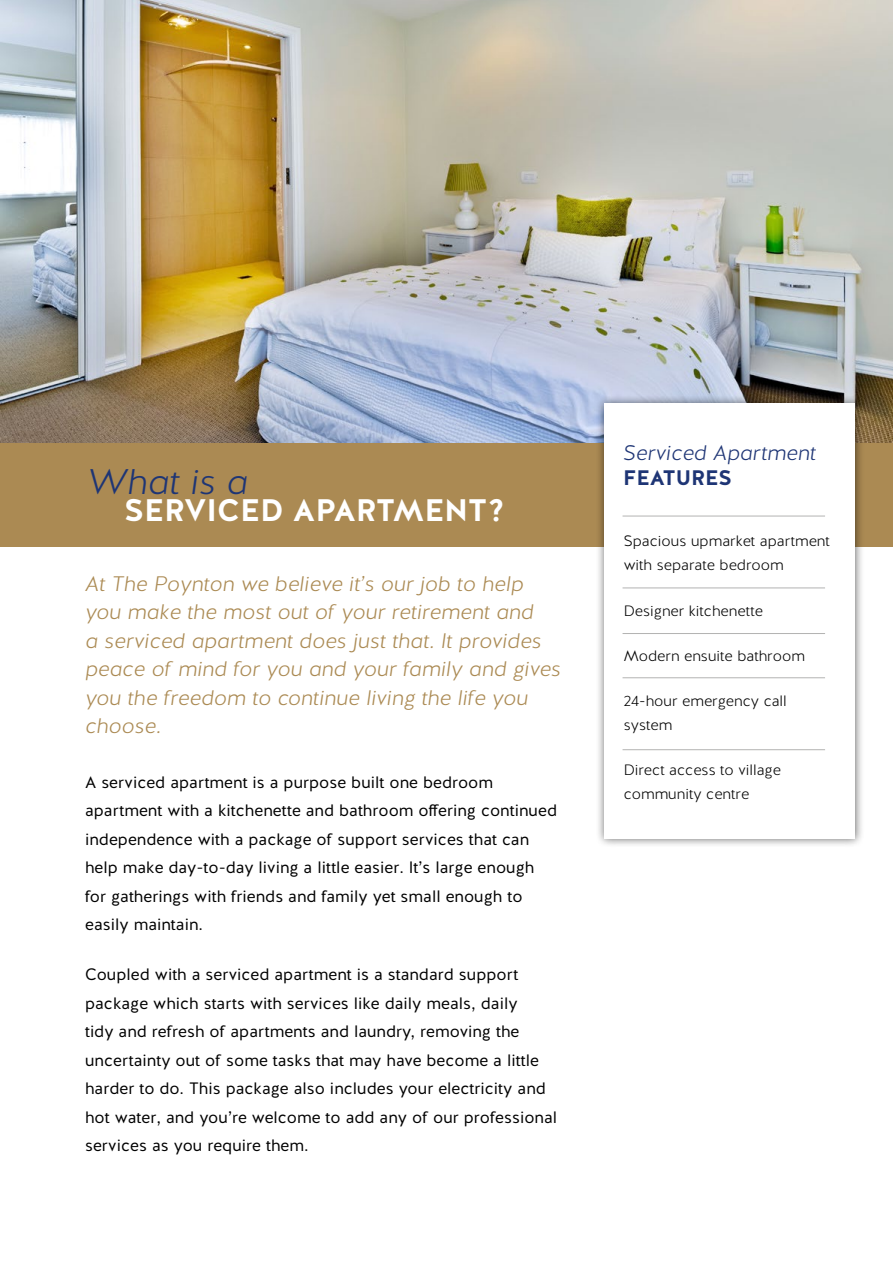
<style>
.page{position:relative;width:893px;height:1263px;background:#fff}
.page>*{position:absolute;margin:0;border:0;box-sizing:border-box;transform-origin:0 0}
.t1{font:italic 300 35.55px "Halis GR";color:#1e3575}
.t2{font:700 31.05px "Halis GR";color:#fff}
.t3{font:italic 300 21px/28.5px "Halis GR";color:#ab8a53}
.t4{font:italic 300 21px "Halis GR";color:#1e3575}
.t5{font:700 21px "Halis GR";color:#1e3575}
.t6{font:16.5px/28.5px "Halis GR";color:#000}
.t7{font:300 15px/24px "Halis GR";color:#000}
</style>
<div class="page">
<img style="left:0;top:0;width:893px;height:518px">
<div style="left:1px;top:443px;width:892px;height:103px;background:#ab8a53"></div>
<div style="left:595px;top:394px;width:270px;height:454px;background:#000;opacity:.6"></div>
<div style="left:604px;top:404px;width:251px;height:435px;background:#fff"></div>
<hr style="left:622px;top:587px;width:203px;height:1px;background:#b3b3b2">
<hr style="left:622px;top:677px;width:203px;height:1px;background:#b3b3b2">
<hr style="left:622px;top:633px;width:203px;height:1px;background:#b3b3b2">
<hr style="left:622px;top:749px;width:203px;height:1px;background:#b3b3b2">
<hr style="left:622px;top:516px;width:203px;height:1px;background:#b3b3b2">
<h1 class="t1" style="left:87px;top:459px;width:163px">What is a</h1>
<h2 class="t2" style="left:124px;top:490px;width:382px">SERVICED APARTMENT?</h2>
<p class="t3" style="left:85px;top:570px;width:477px">At The Poynton we believe it’s our job to help you make the most out of your retirement and<br>a serviced apartment does just that. It provides peace of mind for you and your family and gives you the freedom to continue living the life you choose.</p>
<p class="t6" style="left:85px;top:768px;width:473px">A serviced apartment is a purpose built one bedroom apartment with a kitchenette and bathroom offering continued independence with a package of support services that can help make day-to-day living a little easier. It’s large enough for gatherings with friends and family yet small enough to easily maintain.</p>
<p class="t6" style="left:85px;top:960px;width:474px">Coupled with a serviced apartment is a standard support package which starts with services like daily meals, daily<br>tidy and refresh of apartments and laundry, removing the uncertainty out of some tasks that may have become a little harder to do. This package also includes your electricity and hot water, and you’re welcome to add any of our professional services as you require them.</p>
<p class="t4" style="left:623px;top:439px;width:194px">Serviced Apartment</p>
<p class="t5" style="left:623px;top:464px;width:110px">FEATURES</p>
<p class="t7" style="left:624px;top:530px;width:208px">Spacious upmarket apartment with separate bedroom</p>
<p class="t7" style="left:624px;top:599px;width:141px">Designer kitchenette</p>
<p class="t7" style="left:624px;top:644px;width:183px">Modern ensuite bathroom</p>
<p class="t7" style="left:624px;top:689px;width:165px">24-hour emergency call system</p>
<p class="t7" style="left:624px;top:759px;width:159px">Direct access to village community centre</p>
</div>
